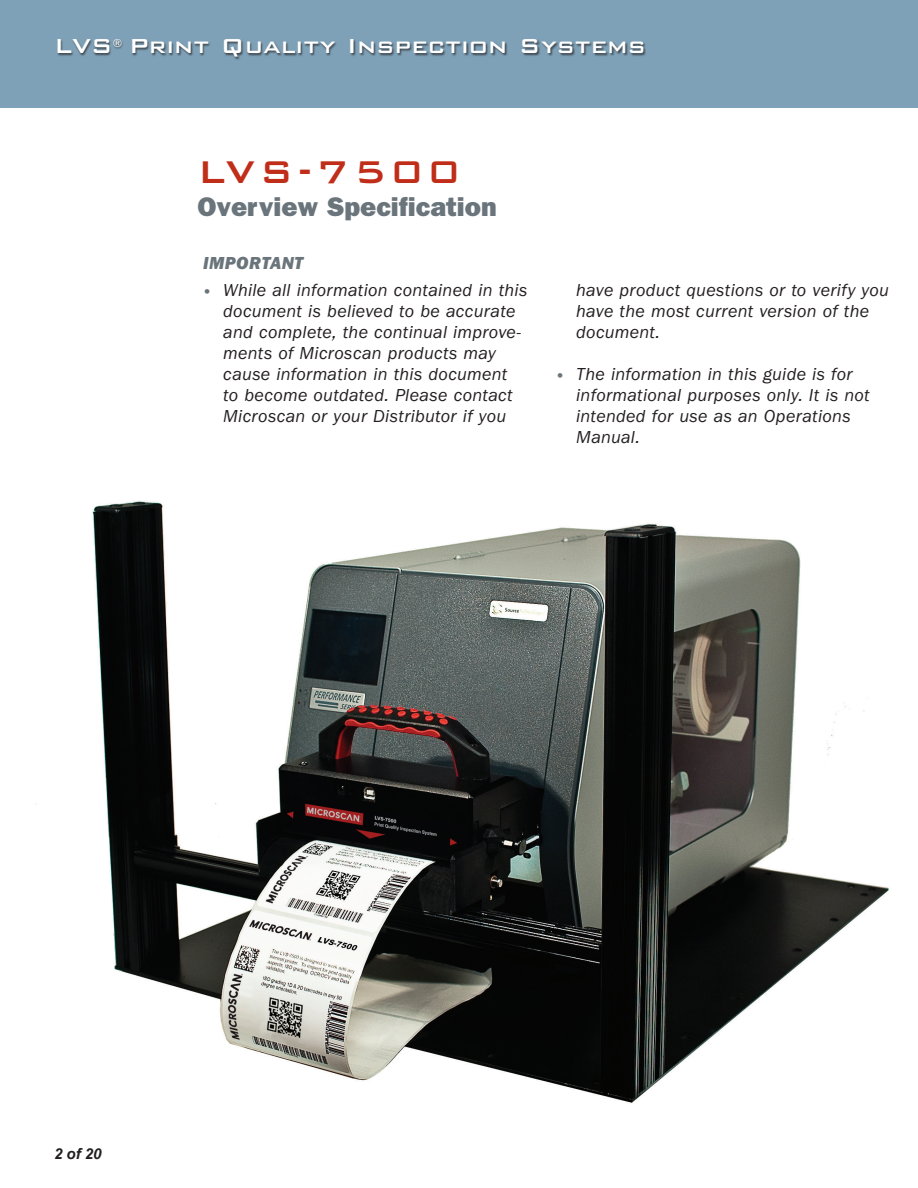
<style>
.page{position:relative;width:918px;height:1188px;background:#fff}
.page>*{position:absolute;margin:0;border:0;box-sizing:border-box;transform-origin:0 0}
.t1{font:500 42px "Bank Gothic BT";letter-spacing:.11em;color:#c02d19}
.t2{font:500 27px "Bank Gothic BT";color:#fff}
.t3{font:27px "ITC Franklin Gothic Std Hvy";color:#6a747b}
.t4{font:italic 18px/21px "ITC Franklin Gothic Std";letter-spacing:.015em;color:#231f20}
.t5{font:18px "ITC Franklin Gothic Std Hvy It";letter-spacing:.025em;color:#6a747b}
.t6{font:italic 700 15px "Arial";color:#231f20}
.t7{font:500 11.4px "Bank Gothic BT";color:#fff}
.s1{font-family:"ITC Franklin Gothic Std Hvy";font-style:normal;font-size:13.5px;color:#6a747b}
</style>
<div class="page">
<div style="left:0;top:0;width:918px;height:108px;background:#7ea1b7"></div>
<div style="left:58px;top:38px;width:588px;height:22px;background:#231f20;opacity:.7"></div>
<img style="left:36px;top:500px;width:853px;height:603px">
<h2 class="t2" style="left:54px;top:32px;width:60px">LVS</h2>
<p class="t7" style="left:113px;top:38px;width:11px">®</p>
<h2 class="t2" style="left:129px;top:32px;width:518px">Print Quality Inspection Systems</h2>
<h1 class="t1" style="left:198px;top:150px;width:264px">LVS-7500</h1>
<h2 class="t3" style="left:198px;top:191px;width:301px">Overview Specification</h2>
<p class="t5" style="left:203px;top:252px;width:102px">IMPORTANT</p>
<p class="t4" style="left:223px;top:280px;width:306px;text-indent:-20px"><span class="s1">•</span> While all information contained in this document is believed to be accurate and complete, the continual improve&shy;ments of Microscan products may cause information in this document<br>to become outdated. Please contact Microscan or your Distributor if you</p>
<p class="t4" style="left:576px;top:280px;width:314px">have product questions or to verify you have the most current version of the document.</p>
<p class="t4" style="left:576px;top:363px;width:295px;text-indent:-20px"><span class="s1">•</span> The information in this guide is for informational purposes only. It is not intended for use as an Operations<br>Manual.</p>
<p class="t6" style="left:54px;top:1144px;width:49px">2 of 20</p>
</div>
